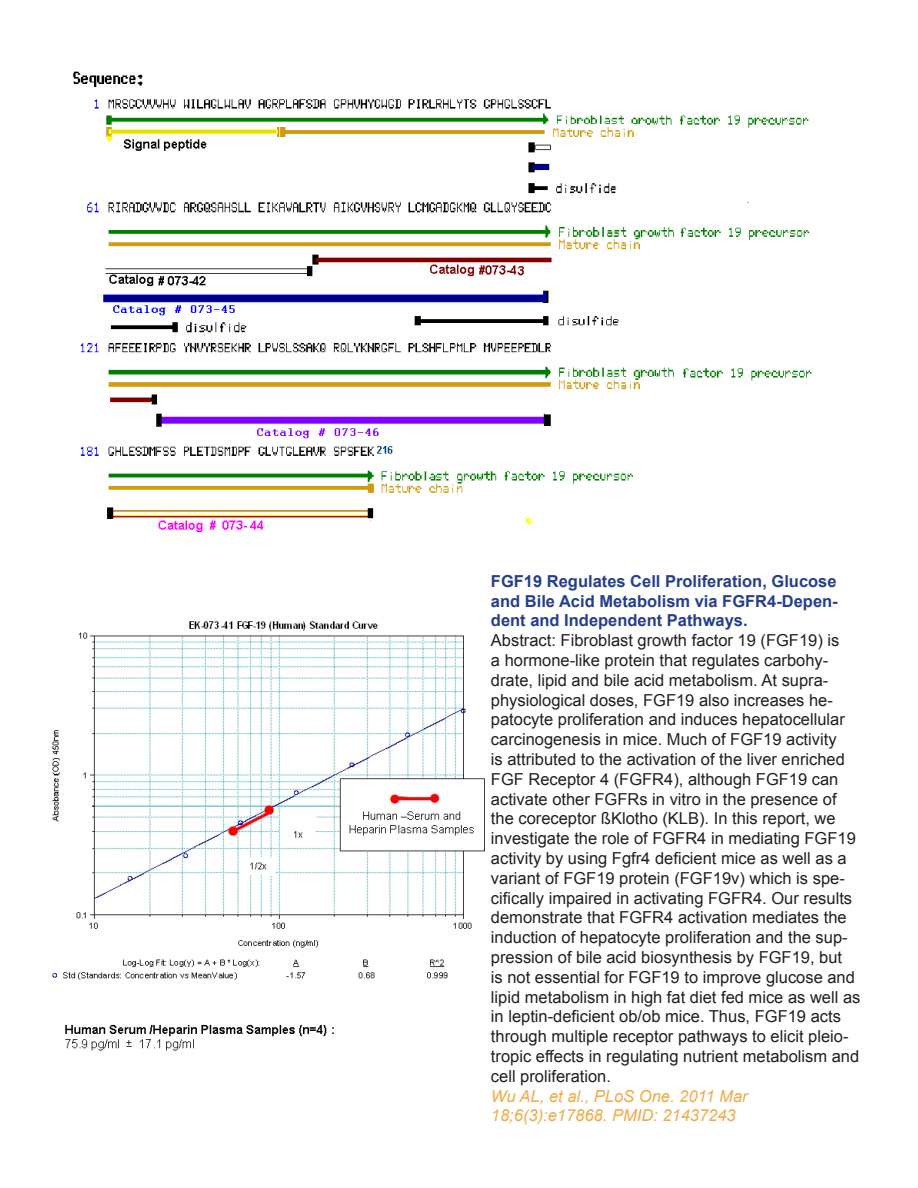
<style>
.page{position:relative;width:918px;height:1188px;background:#fff}
.page>*{position:absolute;margin:0;border:0;box-sizing:border-box;transform-origin:0 0}
.t1{font:16.5px/19.8px "Arial";color:#231f20}
.t2{font:700 16.5px/19.8px "Arial";color:#253f8e;text-align:justify}
.t3{font:italic 16.5px/19.8px "Arial";color:#f3aa47}
</style>
<div class="page">
<img style="left:73px;top:71px;width:739px;height:461px">
<img style="left:52px;top:621px;width:432px;height:430px">
<p class="t2" style="left:491px;top:572px;width:348px">FGF19 Regulates Cell Proliferation, Glucose and Bile Acid Metabolism via FGFR4-Depen&shy;dent and Independent Pathways.</p>
<p class="t1" style="left:491px;top:631px;width:371px">Abstract: Fibroblast growth factor 19 (FGF19) is<br>a hormone-like protein that regulates carbohy&shy;drate, lipid and bile acid metabolism. At supra&shy;physiological doses, FGF19 also increases he&shy;patocyte proliferation and induces hepatocellular carcinogenesis in mice. Much of FGF19 activity<br>is attributed to the activation of the liver enriched FGF Receptor 4 (FGFR4), although FGF19 can activate other FGFRs in vitro in the presence of the coreceptor ßKlotho (KLB). In this report, we investigate the role of FGFR4 in mediating FGF19 activity by using Fgfr4 deficient mice as well as a variant of FGF19 protein (FGF19v) which is spe&shy;cifically impaired in activating FGFR4. Our results demonstrate that FGFR4 activation mediates the induction of hepatocyte proliferation and the sup&shy;pression of bile acid biosynthesis by FGF19, but<br>is not essential for FGF19 to improve glucose and lipid metabolism in high fat diet fed mice as well as in leptin-deficient ob/ob mice. Thus, FGF19 acts through multiple receptor pathways to elicit pleio&shy;tropic effects in regulating nutrient metabolism and cell proliferation.</p>
<p class="t3" style="left:491px;top:1086px;width:258px">Wu AL, et al., PLoS One. 2011 Mar<br>18;6(3):e17868. PMID: 21437243</p>
</div>
